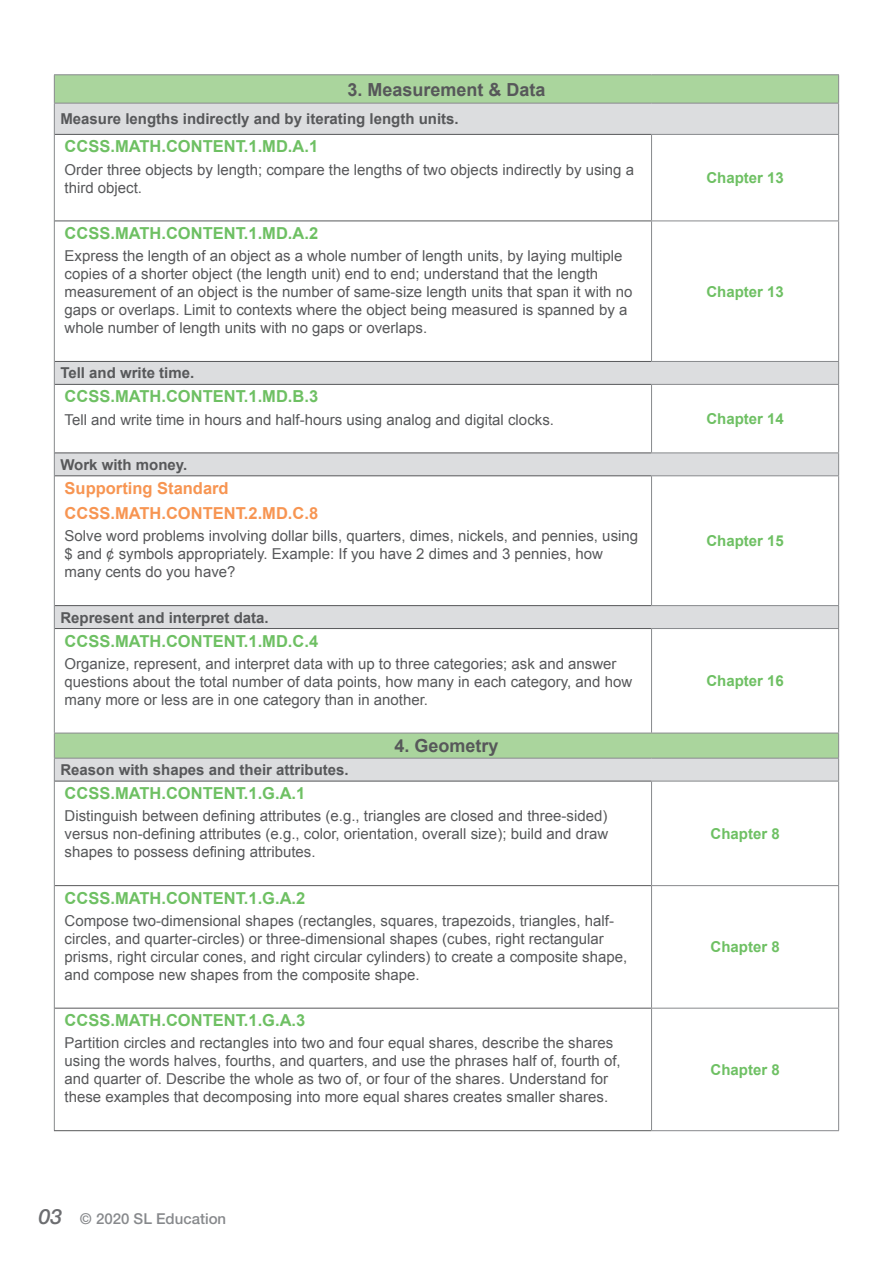
<style>
.page{position:relative;width:893px;height:1263px;background:#fff}
.page>*{position:absolute;margin:0;border:0;box-sizing:border-box;transform-origin:0 0}
.t1{font:700 18px "Arial";color:#57585a}
.t2{font:700 16.5px "Arial";color:#6ec063}
.t3{font:700 16.5px/25.2px "Arial";color:#f79552}
.t4{font:15px/18px "Arial";color:#57585a}
.t5{font:700 15px "Arial";color:#57585a}
.t6{font:700 15px "Arial";color:#6ec063}
.t7{font:500 15px "Helvetica Neue LT Std";color:#87898c}
.s1{font-style:italic;font-size:21px;color:#6c6d70}
</style>
<div class="page">
<svg style="left:55px;top:75px;width:783px;height:28px;background:#a9d39c"></svg>
<svg style="left:55px;top:104px;width:783px;height:677px"></svg>
<hr style="left:54px;top:104px;width:1px;height:30px;background:#87898c">
<hr style="left:838px;top:104px;width:1px;height:30px;background:#87898c">
<hr style="left:54px;top:134px;width:1px;height:87px;background:#87898c">
<hr style="left:651px;top:135px;width:1px;height:86px;background:#87898c">
<hr style="left:838px;top:135px;width:1px;height:86px;background:#87898c">
<hr style="left:54px;top:221px;width:1px;height:140px;background:#87898c">
<hr style="left:651px;top:221px;width:1px;height:140px;background:#87898c">
<hr style="left:838px;top:221px;width:1px;height:140px;background:#87898c">
<svg style="left:54px;top:361px;width:1px;height:23px"></svg>
<svg style="left:838px;top:362px;width:1px;height:22px"></svg>
<hr style="left:54px;top:384px;width:1px;height:69px;background:#87898c">
<hr style="left:651px;top:385px;width:1px;height:67px;background:#87898c">
<hr style="left:838px;top:385px;width:1px;height:67px;background:#87898c">
<svg style="left:54px;top:453px;width:1px;height:23px"></svg>
<svg style="left:838px;top:453px;width:1px;height:22px"></svg>
<hr style="left:54px;top:476px;width:1px;height:130px;background:#87898c">
<hr style="left:651px;top:476px;width:1px;height:129px;background:#87898c">
<hr style="left:838px;top:476px;width:1px;height:129px;background:#87898c">
<svg style="left:54px;top:606px;width:1px;height:22px"></svg>
<svg style="left:838px;top:606px;width:1px;height:22px"></svg>
<hr style="left:54px;top:628px;width:1px;height:105px;background:#87898c">
<hr style="left:651px;top:629px;width:1px;height:104px;background:#87898c">
<hr style="left:838px;top:629px;width:1px;height:104px;background:#87898c">
<hr style="left:54px;top:781px;width:1px;height:105px;background:#87898c">
<hr style="left:651px;top:781px;width:1px;height:104px;background:#87898c">
<hr style="left:838px;top:781px;width:1px;height:104px;background:#87898c">
<hr style="left:54px;top:886px;width:1px;height:122px;background:#87898c">
<hr style="left:651px;top:886px;width:1px;height:122px;background:#87898c">
<hr style="left:838px;top:886px;width:1px;height:122px;background:#87898c">
<hr style="left:54px;top:1008px;width:1px;height:122px;background:#87898c">
<hr style="left:651px;top:1008px;width:1px;height:122px;background:#87898c">
<hr style="left:838px;top:1008px;width:1px;height:122px;background:#87898c">
<hr style="left:55px;top:134px;width:596px;height:1px;background:#57585a">
<hr style="left:55px;top:221px;width:596px;height:1px;background:#57585a">
<hr style="left:55px;top:361px;width:596px;height:1px;background:#57585a">
<hr style="left:55px;top:384px;width:596px;height:1px;background:#57585a">
<hr style="left:55px;top:452px;width:596px;height:1px;background:#57585a">
<hr style="left:55px;top:475px;width:596px;height:1px;background:#57585a">
<hr style="left:55px;top:605px;width:596px;height:1px;background:#57585a">
<hr style="left:55px;top:628px;width:596px;height:1px;background:#57585a">
<hr style="left:55px;top:781px;width:596px;height:1px;background:#57585a">
<hr style="left:55px;top:885px;width:596px;height:1px;background:#57585a">
<hr style="left:55px;top:1008px;width:596px;height:1px;background:#57585a">
<hr style="left:54px;top:1130px;width:597px;height:1px;background:#57585a">
<hr style="left:54px;top:74px;width:597px;height:1px;background:#87898c">
<svg style="left:54px;top:75px;width:1px;height:28px"></svg>
<hr style="left:651px;top:74px;width:188px;height:1px;background:#87898c">
<svg style="left:838px;top:75px;width:1px;height:28px"></svg>
<hr style="left:54px;top:103px;width:597px;height:1px;background:#87898c">
<hr style="left:651px;top:103px;width:188px;height:1px;background:#87898c">
<hr style="left:54px;top:733px;width:597px;height:1px;background:#87898c">
<svg style="left:54px;top:733px;width:1px;height:48px"></svg>
<hr style="left:651px;top:733px;width:188px;height:1px;background:#87898c">
<svg style="left:838px;top:733px;width:1px;height:48px"></svg>
<hr style="left:54px;top:758px;width:597px;height:1px;background:#87898c">
<hr style="left:651px;top:758px;width:188px;height:1px;background:#87898c">
<hr style="left:651px;top:134px;width:188px;height:1px;background:#87898c">
<hr style="left:651px;top:221px;width:188px;height:1px;background:#87898c">
<hr style="left:651px;top:361px;width:188px;height:1px;background:#87898c">
<hr style="left:651px;top:384px;width:188px;height:1px;background:#87898c">
<hr style="left:651px;top:452px;width:188px;height:1px;background:#87898c">
<hr style="left:651px;top:475px;width:188px;height:1px;background:#87898c">
<hr style="left:651px;top:605px;width:188px;height:1px;background:#87898c">
<hr style="left:651px;top:628px;width:188px;height:1px;background:#87898c">
<hr style="left:651px;top:781px;width:188px;height:1px;background:#87898c">
<hr style="left:651px;top:885px;width:188px;height:1px;background:#87898c">
<hr style="left:651px;top:1008px;width:188px;height:1px;background:#87898c">
<hr style="left:651px;top:1130px;width:188px;height:1px;background:#87898c">
<p class="t1" style="left:347px;top:77px;width:200px">3. Measurement &amp; Data</p>
<p class="t5" style="left:60px;top:109px;width:400px">Measure lengths indirectly and by iterating length units.</p>
<p class="t2" style="left:65px;top:136px;width:255px">CCSS.MATH.CONTENT.1.MD.A.1</p>
<p class="t4" style="left:65px;top:161px;width:571px">Order three objects by length; compare the lengths of two objects indirectly by using a third object.</p>
<p class="t6" style="left:706px;top:168px;width:79px">Chapter 13</p>
<p class="t2" style="left:65px;top:222px;width:255px">CCSS.MATH.CONTENT.1.MD.A.2</p>
<p class="t4" style="left:65px;top:247px;width:569px">Express the length of an object as a whole number of length units, by laying multiple copies of a shorter object (the length unit) end to end; understand that the length measurement of an object is the number of same-size length units that span it with no gaps or overlaps. Limit to contexts where the object being measured is spanned by a whole number of length units with no gaps or overlaps.</p>
<p class="t6" style="left:706px;top:281px;width:79px">Chapter 13</p>
<p class="t5" style="left:60px;top:363px;width:135px">Tell and write time.</p>
<p class="t2" style="left:65px;top:386px;width:255px">CCSS.MATH.CONTENT.1.MD.B.3</p>
<p class="t4" style="left:65px;top:410px;width:491px">Tell and write time in hours and half-hours using analog and digital clocks.</p>
<p class="t6" style="left:706px;top:409px;width:79px">Chapter 14</p>
<p class="t5" style="left:60px;top:455px;width:128px">Work with money.</p>
<p class="t3" style="left:65px;top:476px;width:255px">Supporting Standard<br>CCSS.MATH.CONTENT.2.MD.C.8</p>
<p class="t4" style="left:65px;top:527px;width:575px">Solve word problems involving dollar bills, quarters, dimes, nickels, and pennies, using $ and ¢ symbols appropriately. Example: If you have 2 dimes and 3 pennies, how many cents do you have?</p>
<p class="t6" style="left:706px;top:531px;width:79px">Chapter 15</p>
<p class="t5" style="left:60px;top:607px;width:210px">Represent and interpret data.</p>
<p class="t2" style="left:65px;top:630px;width:255px">CCSS.MATH.CONTENT.1.MD.C.4</p>
<p class="t4" style="left:65px;top:655px;width:569px">Organize, represent, and interpret data with up to three categories; ask and answer questions about the total number of data points, how many in each category, and how many more or less are in one category than in another.</p>
<p class="t6" style="left:706px;top:671px;width:79px">Chapter 16</p>
<p class="t1" style="left:394px;top:734px;width:106px">4. Geometry</p>
<p class="t5" style="left:60px;top:760px;width:290px">Reason with shapes and their attributes.</p>
<p class="t2" style="left:65px;top:782px;width:242px">CCSS.MATH.CONTENT.1.G.A.1</p>
<p class="t4" style="left:65px;top:807px;width:545px;text-align:justify">Distinguish between defining attributes (e.g., triangles are closed and three-sided) versus non-defining attributes (e.g., color, orientation, overall size); build and draw shapes to possess defining attributes.</p>
<p class="t2" style="left:65px;top:887px;width:242px">CCSS.MATH.CONTENT.1.G.A.2</p>
<p class="t4" style="left:65px;top:912px;width:564px">Compose two-dimensional shapes (rectangles, squares, trapezoids, triangles, half&shy;circles, and quarter-circles) or three-dimensional shapes (cubes, right rectangular prisms, right circular cones, and right circular cylinders) to create a composite shape, and compose new shapes from the composite shape.</p>
<p class="t2" style="left:65px;top:1009px;width:242px">CCSS.MATH.CONTENT.1.G.A.3</p>
<p class="t4" style="left:65px;top:1034px;width:558px">Partition circles and rectangles into two and four equal shares, describe the shares using the words halves, fourths, and quarters, and use the phrases half of, fourth of, and quarter of. Describe the whole as two of, or four of the shares. Understand for these examples that decomposing into more equal shares creates smaller shares.</p>
<p class="t7" style="left:39px;top:1210px;width:189px"><span class="s1">03</span> © 2020 SL Education</p>
<p class="t6" style="left:710px;top:824px;width:71px">Chapter 8</p>
<p class="t6" style="left:710px;top:937px;width:71px">Chapter 8</p>
<p class="t6" style="left:710px;top:1060px;width:71px">Chapter 8</p>
</div>
